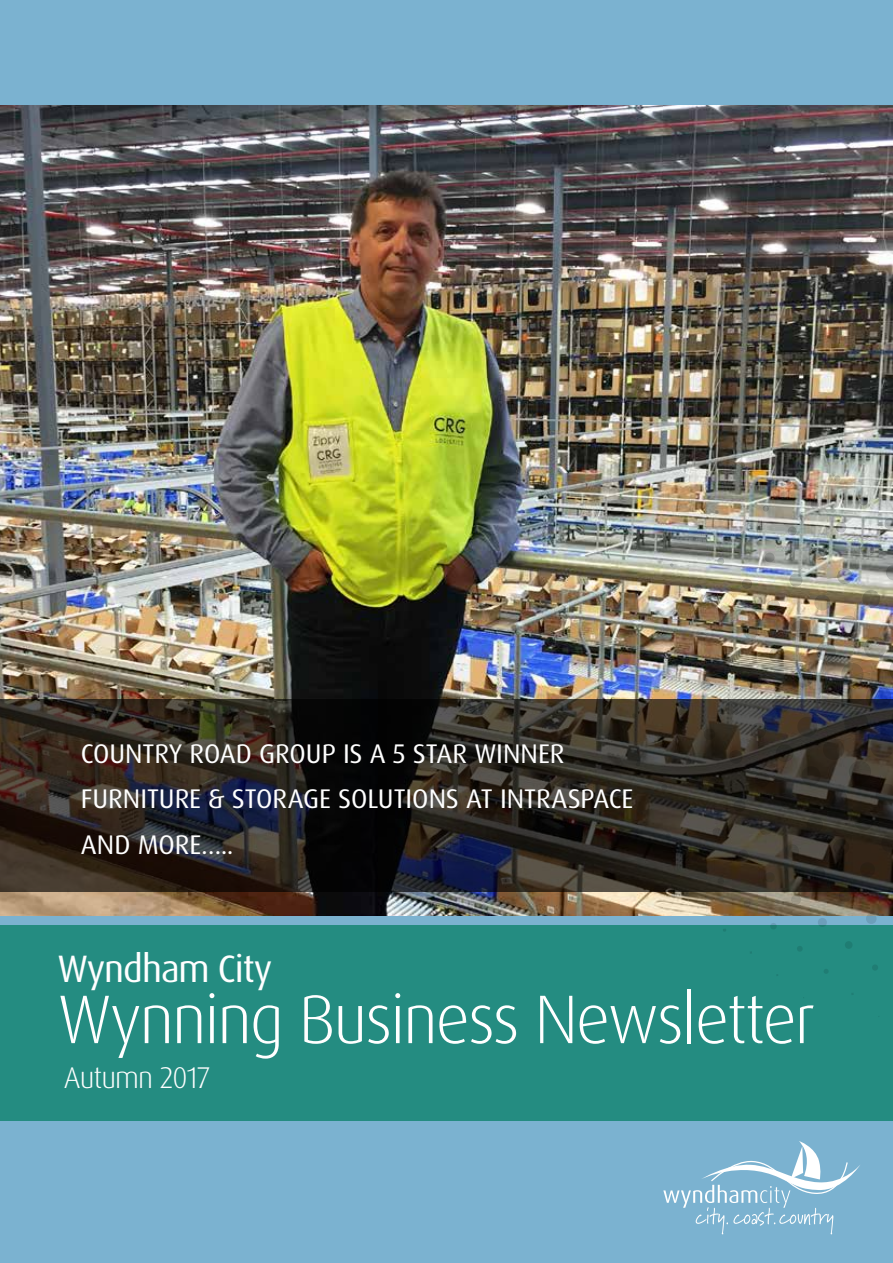
<style>
.page{position:relative;width:893px;height:1263px;background:#fff}
.page>*{position:absolute;margin:0;border:0;box-sizing:border-box;transform-origin:0 0}
.t1{font:300 68.85px "Dax OT";letter-spacing:-.03em;color:#fff}
.t2{font:38.25px "Dax OT";letter-spacing:-.03em;color:#fff}
.t3{font:300 30px "Dax OT";letter-spacing:-.03em;color:#fff}
.t4{font:27px/45.2px "Dax OT";letter-spacing:-.005em;color:#fff}
</style>
<div class="page">
<div style="left:0;top:858px;width:893px;height:405px;background:#7bb2d0"></div>
<div style="left:0;top:925px;width:893px;height:196px;background:#248c81"></div>
<img style="left:0;top:104px;width:893px;height:811px">
<div style="left:0;top:0;width:893px;height:104px;background:#7bb2d0"></div>
<svg style="left:857px;top:450px;width:5px;height:4px"></svg>
<svg style="left:882px;top:471px;width:8px;height:8px"></svg>
<svg style="left:809px;top:454px;width:4px;height:4px"></svg>
<svg style="left:834px;top:475px;width:7px;height:7px"></svg>
<svg style="left:786px;top:480px;width:5px;height:5px"></svg>
<svg style="left:872px;top:965px;width:6px;height:5px"></svg>
<svg style="left:824px;top:969px;width:4px;height:5px"></svg>
<img style="left:626px;top:497px;width:267px;height:456px">
<svg style="left:0;top:699px;width:893px;height:193px;background:#2b2622"></svg>
<svg style="left:663px;top:1141px;width:197px;height:93px"></svg>
<p class="t4" style="left:81px;top:732px;width:554px">COUNTRY ROAD GROUP IS A 5 STAR WINNER<br>FURNITURE &amp; STORAGE SOLUTIONS AT INTRASPACE<br>AND MORE…..</p>
<h2 class="t2" style="left:57px;top:944px;width:216px">Wyndham City</h2>
<h1 class="t1" style="left:57px;top:976px;width:759px">Wynning Business Newsletter</h1>
<p class="t3" style="left:64px;top:1058px;width:148px">Autumn 2017</p>
</div>
